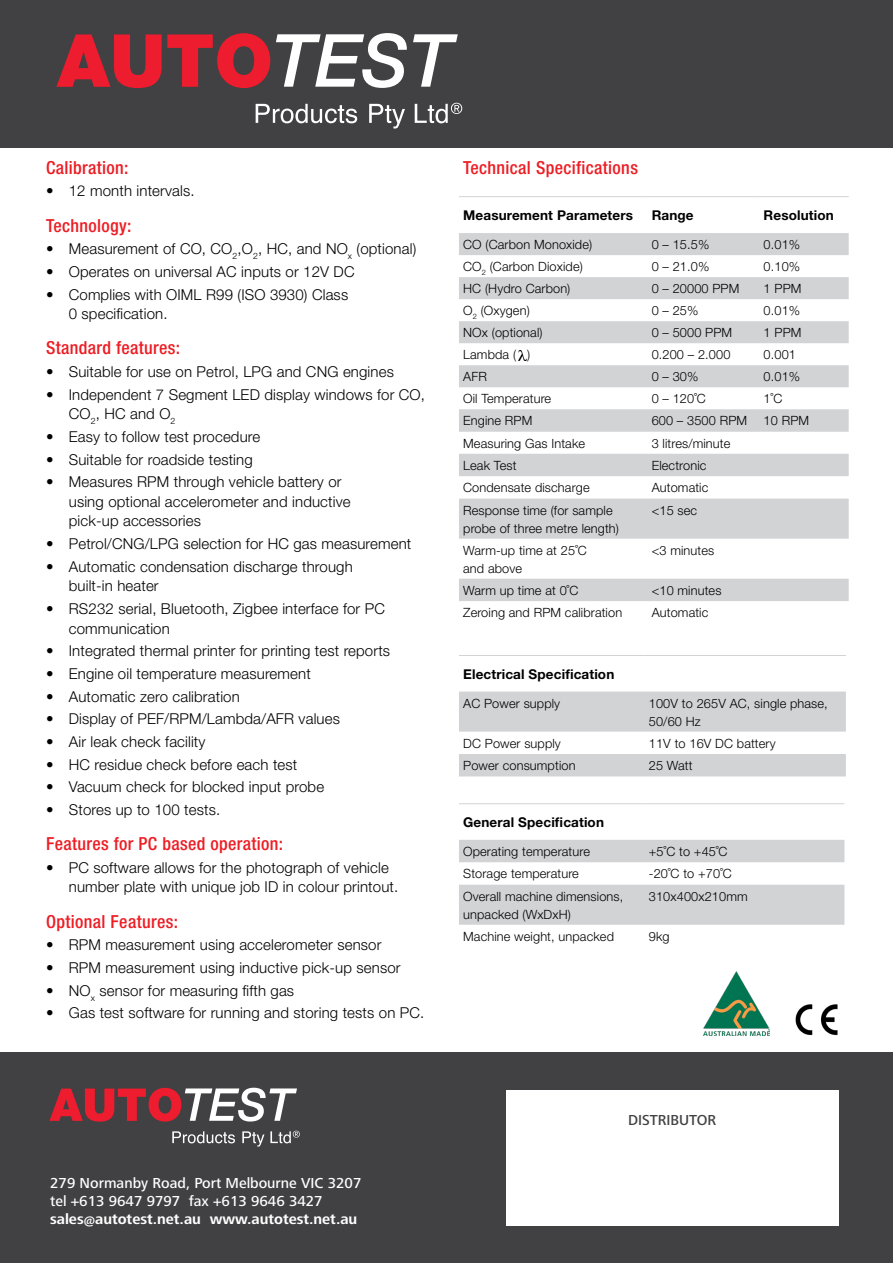
<style>
.page{position:relative;width:893px;height:1263px;background:#fff}
.page>*{position:absolute;margin:0;border:0;box-sizing:border-box;transform-origin:0 0}
.t1{font:500 condensed 18px "Helvetica Neue";letter-spacing:.02em;color:#ed1d24}
.t2{font:300 15px/19.5px "Helvetica Neue";letter-spacing:.01em;color:#000}
.t3{font:500 15px/18px "Frutiger Next LT";color:#fff}
.t4{font:700 15px "Frutiger Next LT";color:#fff}
.t5{font:500 15px "Frutiger Next LT";color:#414042}
.t6{font:700 13.5px "Helvetica Neue";letter-spacing:.01em;color:#000}
.t7{font:300 12.75px/18px "Helvetica Neue";letter-spacing:.01em;color:#000}
</style>
<div class="page">
<div style="left:0;top:0;width:893px;height:147px;background:#414042"></div>
<svg style="left:56px;top:33px;width:214px;height:55px"></svg>
<svg style="left:276px;top:33px;width:131px;height:55px"></svg>
<svg style="left:413px;top:34px;width:45px;height:53px"></svg>
<svg style="left:256px;top:104px;width:101px;height:19px"></svg>
<svg style="left:369px;top:104px;width:36px;height:25px"></svg>
<svg style="left:415px;top:103px;width:47px;height:20px"></svg>
<svg style="left:459px;top:233px;width:390px;height:368px;fill:#d1d3d4"></svg>
<hr style="left:459px;top:196px;width:188px;height:1px;background:#d1d3d4">
<hr style="left:647px;top:196px;width:112px;height:1px;background:#d1d3d4">
<hr style="left:759px;top:196px;width:90px;height:1px;background:#d1d3d4">
<svg style="left:459px;top:691px;width:387px;height:85px"></svg>
<hr style="left:459px;top:655px;width:186px;height:1px;background:#d1d3d4">
<hr style="left:645px;top:655px;width:201px;height:1px;background:#d1d3d4">
<svg style="left:459px;top:840px;width:385px;height:85px"></svg>
<hr style="left:459px;top:803px;width:186px;height:1px;background:#d1d3d4">
<hr style="left:645px;top:803px;width:199px;height:1px;background:#d1d3d4">
<svg style="left:519px;top:350px;width:7px;height:11px"></svg>
<div style="left:0;top:1053px;width:893px;height:210px;background:#414042"></div>
<svg style="left:49px;top:1088px;width:248px;height:34px"></svg>
<svg style="left:172px;top:1131px;width:63px;height:12px"></svg>
<svg style="left:242px;top:1131px;width:22px;height:15px"></svg>
<svg style="left:270px;top:1131px;width:30px;height:12px"></svg>
<div style="left:506px;top:1090px;width:333px;height:135px;background:#fff"></div>
<img style="left:704px;top:972px;width:65px;height:64px">
<img style="left:795px;top:1004px;width:43px;height:32px">
<p class="t1" style="left:46px;top:157px;width:84px">Calibration:</p>
<p class="t2" style="left:46px;top:181px;width:150px">• 12 month intervals.</p>
<p class="t1" style="left:46px;top:215px;width:87px">Technology:</p>
<p class="t2" style="left:46px;top:239px;width:372px">• Measurement of CO, CO<sub>2</sub>,O<sub>2</sub>, HC, and NO<sub>x</sub> (optional)</p>
<p class="t2" style="left:46px;top:262px;width:310px">• Operates on universal AC inputs or 12V DC</p>
<p class="t2" style="left:69px;top:284px;width:281px;text-indent:-23px">• Complies with OIML R99 (ISO 3930) Class<br>0 specification.</p>
<p class="t1" style="left:46px;top:337px;width:136px">Standard features:</p>
<p class="t2" style="left:46px;top:362px;width:349px">• Suitable for use on Petrol, LPG and CNG engines</p>
<p class="t2" style="left:69px;top:384px;width:358px;text-indent:-23px">• Independent 7 Segment LED display windows for CO,<br>CO<sub>2</sub>, HC and O<sub>2</sub></p>
<p class="t2" style="left:46px;top:427px;width:216px">• Easy to follow test procedure</p>
<p class="t2" style="left:46px;top:449px;width:208px">• Suitable for roadside testing</p>
<p class="t2" style="left:69px;top:472px;width:283px;text-indent:-23px">• Measures RPM through vehicle battery or using optional accelerometer and inductive pick-up accessories</p>
<p class="t2" style="left:46px;top:534px;width:367px">• Petrol/CNG/LPG selection for HC gas measurement</p>
<p class="t2" style="left:69px;top:556px;width:285px;text-indent:-23px">• Automatic condensation discharge through built-in heater</p>
<p class="t2" style="left:69px;top:599px;width:318px;text-indent:-23px">• RS232 serial, Bluetooth, Zigbee interface for PC communication</p>
<p class="t2" style="left:46px;top:641px;width:346px">• Integrated thermal printer for printing test reports</p>
<p class="t2" style="left:46px;top:663px;width:266px">• Engine oil temperature measurement</p>
<p class="t2" style="left:46px;top:686px;width:195px">• Automatic zero calibration</p>
<p class="t2" style="left:46px;top:709px;width:295px">• Display of PEF/RPM/Lambda/AFR values</p>
<p class="t2" style="left:46px;top:732px;width:161px">• Air leak check facility</p>
<p class="t2" style="left:46px;top:754px;width:253px">• HC residue check before each test</p>
<p class="t2" style="left:46px;top:777px;width:280px">• Vacuum check for blocked input probe</p>
<p class="t2" style="left:46px;top:800px;width:176px">• Stores up to 100 tests.</p>
<p class="t1" style="left:46px;top:833px;width:239px">Features for PC based operation:</p>
<p class="t2" style="left:69px;top:857px;width:331px;text-indent:-23px">• PC software allows for the photograph of vehicle number plate with unique job ID in colour printout.</p>
<p class="t1" style="left:46px;top:910px;width:133px">Optional Features:</p>
<p class="t2" style="left:46px;top:935px;width:337px">• RPM measurement using accelerometer sensor</p>
<p class="t2" style="left:46px;top:957px;width:356px">• RPM measurement using inductive pick-up sensor</p>
<p class="t2" style="left:46px;top:980px;width:250px">• NO<sub>x</sub> sensor for measuring fifth gas</p>
<p class="t2" style="left:46px;top:1003px;width:380px">• Gas test software for running and storing tests on PC.</p>
<p class="t3" style="left:50px;top:1174px;width:313px">279 Normanby Road, Port Melbourne VIC 3207 tel +613 9647 9797 fax +613 9646 3427</p>
<p class="t4" style="left:50px;top:1210px;width:309px">sales@autotest.net.au www.autotest.net.au</p>
<p class="t1" style="left:463px;top:157px;width:176px">Technical Specifications</p>
<p class="t6" style="left:463px;top:207px;width:171px">Measurement Parameters</p>
<p class="t6" style="left:652px;top:207px;width:44px">Range</p>
<p class="t6" style="left:764px;top:207px;width:72px">Resolution</p>
<p class="t7" style="left:463px;top:235px;width:131px">CO (Carbon Monoxide)</p>
<p class="t7" style="left:652px;top:235px;width:59px">0 – 15.5%</p>
<p class="t7" style="left:764px;top:235px;width:38px">0.01%</p>
<p class="t7" style="left:463px;top:257px;width:121px">CO<sub>2</sub> (Carbon Dioxide)</p>
<p class="t7" style="left:652px;top:257px;width:59px">0 – 21.0%</p>
<p class="t7" style="left:764px;top:257px;width:38px">0.10%</p>
<p class="t7" style="left:463px;top:279px;width:109px">HC (Hydro Carbon)</p>
<p class="t7" style="left:652px;top:279px;width:89px">0 – 20000 PPM</p>
<p class="t7" style="left:764px;top:279px;width:39px">1 PPM</p>
<p class="t7" style="left:463px;top:301px;width:68px">O<sub>2</sub> (Oxygen)</p>
<p class="t7" style="left:652px;top:301px;width:48px">0 – 25%</p>
<p class="t7" style="left:764px;top:301px;width:38px">0.01%</p>
<p class="t7" style="left:463px;top:323px;width:81px">NOx (optional)</p>
<p class="t7" style="left:652px;top:323px;width:82px">0 – 5000 PPM</p>
<p class="t7" style="left:764px;top:323px;width:39px">1 PPM</p>
<p class="t7" style="left:463px;top:345px;width:69px">Lambda ( )</p>
<p class="t7" style="left:652px;top:345px;width:80px">0.200 – 2.000</p>
<p class="t7" style="left:764px;top:345px;width:34px">0.001</p>
<p class="t7" style="left:463px;top:367px;width:25px">AFR</p>
<p class="t7" style="left:652px;top:367px;width:48px">0 – 30%</p>
<p class="t7" style="left:764px;top:367px;width:38px">0.01%</p>
<p class="t7" style="left:463px;top:389px;width:90px">Oil Temperature</p>
<p class="t7" style="left:652px;top:389px;width:56px">0 – 120˚C</p>
<p class="t7" style="left:764px;top:389px;width:20px">1˚C</p>
<p class="t7" style="left:463px;top:411px;width:71px">Engine RPM</p>
<p class="t7" style="left:652px;top:411px;width:97px">600 – 3500 RPM</p>
<p class="t7" style="left:764px;top:411px;width:47px">10 RPM</p>
<p class="t7" style="left:463px;top:434px;width:123px">Measuring Gas Intake</p>
<p class="t7" style="left:652px;top:434px;width:80px">3 litres/minute</p>
<p class="t7" style="left:463px;top:456px;width:55px">Leak Test</p>
<p class="t7" style="left:652px;top:456px;width:56px">Electronic</p>
<p class="t7" style="left:463px;top:478px;width:128px">Condensate discharge</p>
<p class="t7" style="left:652px;top:478px;width:58px">Automatic</p>
<p class="t7" style="left:463px;top:501px;width:157px">Response time (for sample probe of three metre length)</p>
<p class="t7" style="left:652px;top:501px;width:47px">&lt;15 sec</p>
<p class="t7" style="left:463px;top:541px;width:125px">Warm-up time at 25˚C and above</p>
<p class="t7" style="left:652px;top:541px;width:64px">&lt;3 minutes</p>
<p class="t7" style="left:463px;top:581px;width:117px">Warm up time at 0˚C</p>
<p class="t7" style="left:652px;top:581px;width:71px">&lt;10 minutes</p>
<p class="t7" style="left:463px;top:603px;width:160px">Zeroing and RPM calibration</p>
<p class="t7" style="left:652px;top:603px;width:58px">Automatic</p>
<p class="t6" style="left:463px;top:666px;width:153px">Electrical Specification</p>
<p class="t7" style="left:463px;top:694px;width:98px">AC Power supply</p>
<p class="t7" style="left:649px;top:694px;width:180px">100V to 265V AC, single phase,<br>50/60 Hz</p>
<p class="t7" style="left:463px;top:734px;width:99px">DC Power supply</p>
<p class="t7" style="left:649px;top:734px;width:128px">11V to 16V DC battery</p>
<p class="t7" style="left:463px;top:756px;width:114px">Power consumption</p>
<p class="t7" style="left:649px;top:756px;width:45px">25 Watt</p>
<p class="t6" style="left:463px;top:814px;width:142px">General Specification</p>
<p class="t7" style="left:463px;top:842px;width:128px">Operating temperature</p>
<p class="t7" style="left:649px;top:842px;width:80px">+5˚C to +45˚C</p>
<p class="t7" style="left:463px;top:864px;width:117px">Storage temperature</p>
<p class="t7" style="left:649px;top:864px;width:85px">-20˚C to +70˚C</p>
<p class="t7" style="left:463px;top:887px;width:162px">Overall machine dimensions, unpacked (WxDxH)</p>
<p class="t7" style="left:649px;top:887px;width:100px">310x400x210mm</p>
<p class="t7" style="left:463px;top:927px;width:152px">Machine weight, unpacked</p>
<p class="t7" style="left:649px;top:927px;width:22px">9kg</p>
<p class="t5" style="left:628px;top:1111px;width:90px">DISTRIBUTOR</p>
</div>
